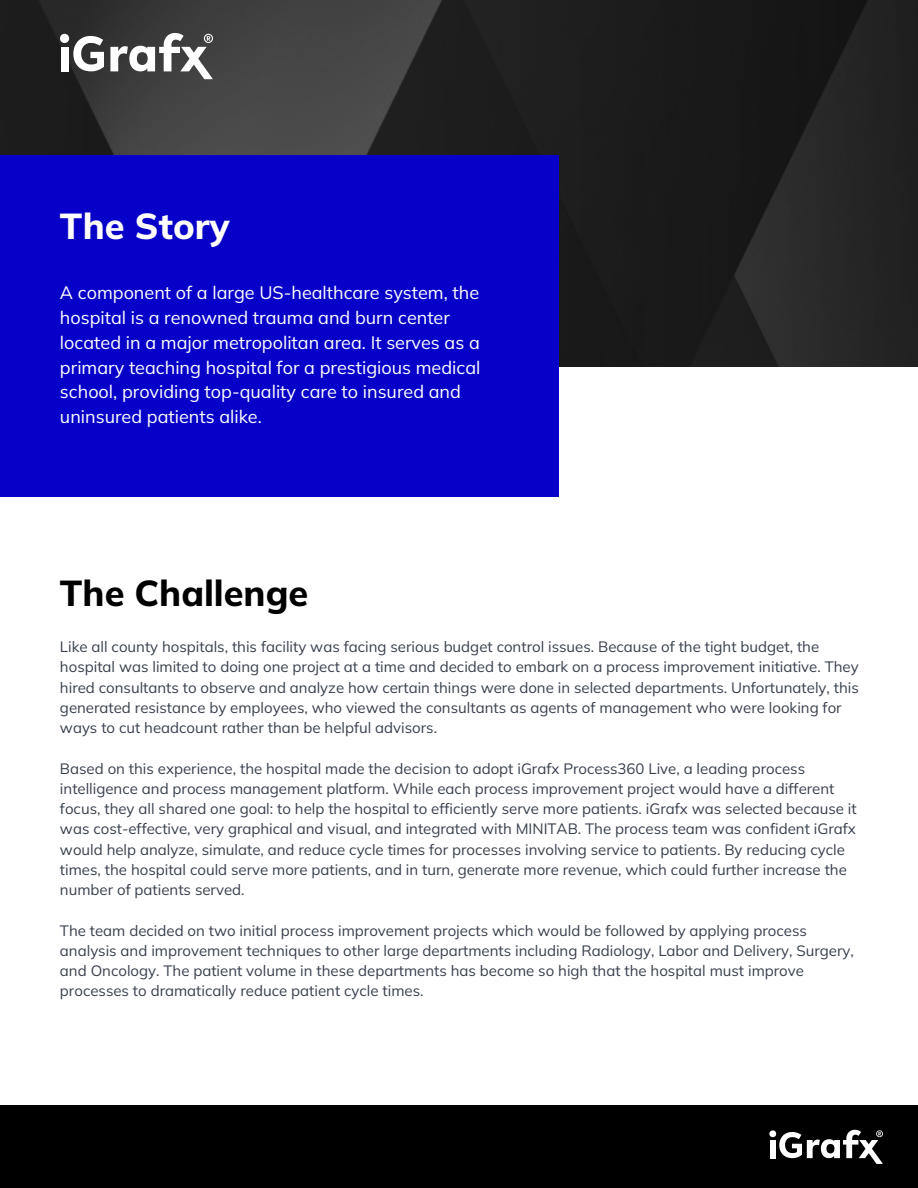
<style>
.page{position:relative;width:918px;height:1188px;background:#fff}
.page>*{position:absolute;margin:0;border:0;box-sizing:border-box;transform-origin:0 0}
.t1{font:800 36px "Mulish";color:#000}
.t2{font:800 36px "Mulish";color:#fff}
.t3{font:18px/24.8px "Mulish";color:#fff}
.t4{font:15px/20.2px "Mulish";color:#38404d}
</style>
<div class="page">
<svg style="left:0;top:0;width:918px;height:367px;background:#252525"></svg>
<div style="left:0;top:155px;width:558px;height:342px;background:#0700c8"></div>
<svg style="left:60px;top:34px;width:44px;height:37px"></svg>
<svg style="left:110px;top:33px;width:103px;height:46px"></svg>
<div style="left:0;top:1106px;width:918px;height:82px;background:#000"></div>
<svg style="left:769px;top:1130px;width:114px;height:34px"></svg>
<p class="t2" style="left:60px;top:203px;width:171px">The Story</p>
<p class="t3" style="left:60px;top:280px;width:422px">A component of a large US-healthcare system, the hospital is a renowned trauma and burn center located in a major metropolitan area. It serves as a primary teaching hospital for a prestigious medical school, providing top-quality care to insured and uninsured patients alike.</p>
<h1 class="t1" style="left:60px;top:570px;width:250px">The Challenge</h1>
<h2 class="t4" style="left:60px;top:636px;width:800px">Like all county hospitals, this facility was facing serious budget control issues. Because of the tight budget, the hospital was limited to doing one project at a time and decided to embark on a process improvement initiative. They hired consultants to observe and analyze how certain things were done in selected departments. Unfortunately, this generated resistance by employees, who viewed the consultants as agents of management who were looking for ways to cut headcount rather than be helpful advisors.</h2>
<h1 class="t4" style="left:60px;top:758px;width:798px">Based on this experience, the hospital made the decision to adopt iGrafx Process360 Live, a leading process intelligence and process management platform. While each process improvement project would have a different focus, they all shared one goal: to help the hospital to efficiently serve more patients. iGrafx was selected because it was cost-effective, very graphical and visual, and integrated with MINITAB. The process team was confident iGrafx would help analyze, simulate, and reduce cycle times for processes involving service to patients. By reducing cycle times, the hospital could serve more patients, and in turn, generate more revenue, which could further increase the number of patients served.</h1>
<p class="t4" style="left:60px;top:920px;width:795px">The team decided on two initial process improvement projects which would be followed by applying process analysis and improvement techniques to other large departments including Radiology, Labor and Delivery, Surgery, and Oncology. The patient volume in these departments has become so high that the hospital must improve processes to dramatically reduce patient cycle times.</p>
</div>
